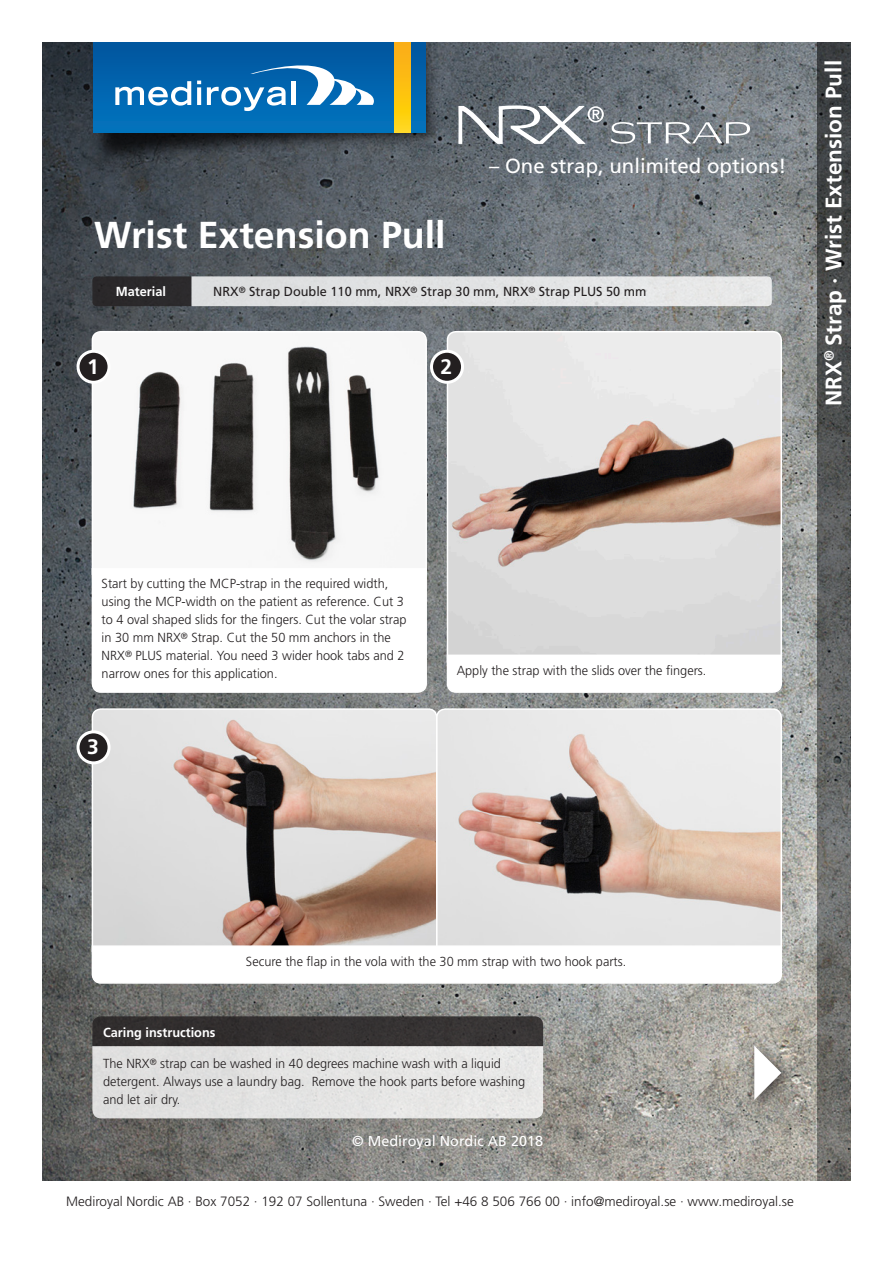
<style>
.page{position:relative;width:893px;height:1263px;background:#fff}
.page>*{position:absolute;margin:0;border:0;box-sizing:border-box;transform-origin:0 0}
.t1{font:700 37.5px "Frutiger";color:#fff}
.t2{font:700 22.5px "Frutiger";color:#fff}
.t3{font:700 21px "Frutiger";color:#fff}
.t4{font:20.4px "Frutiger";color:#fff}
.t5{font:14.4px "Frutiger";color:#fff}
.t6{font:300 13.5px "Frutiger";color:#231f20}
.t7{font:300 13.2px/18px "Frutiger";color:#231f20}
.t8{font:13.2px "Frutiger";color:#231f20}
.t9{font:700 13.2px "Frutiger";color:#fff}
</style>
<div class="page">
<img style="left:43px;top:43px;width:775px;height:1137px">
<svg style="left:818px;top:43px;width:32px;height:1137px;background:#5a5b5b"></svg>
<svg style="left:611px;top:122px;width:139px;height:22px;background:#92979c"></svg>
<svg style="left:458px;top:105px;width:146px;height:39px"></svg>
<svg style="left:91px;top:330px;width:337px;height:237px"></svg>
<svg style="left:446px;top:330px;width:337px;height:324px;background:#cec8c5"></svg>
<svg style="left:91px;top:567px;width:337px;height:127px"></svg>
<svg style="left:446px;top:654px;width:337px;height:40px"></svg>
<img style="left:68px;top:43px;width:383px;height:144px">
<div style="left:94px;top:43px;width:331px;height:89px;background:linear-gradient(to bottom,#04579c,#0676bc)"></div>
<svg style="left:394px;top:43px;width:16px;height:89px"></svg>
<svg style="left:115px;top:81px;width:76px;height:25px"></svg>
<svg style="left:197px;top:81px;width:4px;height:3px"></svg>
<svg style="left:197px;top:87px;width:4px;height:18px"></svg>
<svg style="left:207px;top:62px;width:167px;height:49px"></svg>
<svg style="left:92px;top:1016px;width:451px;height:102px;background:#aeadad"></svg>
<svg style="left:92px;top:276px;width:680px;height:30px;background:#c5c6c7"></svg>
<div style="left:78px;top:351px;width:31px;height:31px;background:#231f20;border-radius:50%"></div>
<div style="left:77px;top:350px;width:34px;height:34px;border:3px solid #fff;border-radius:50%"></div>
<div style="left:431px;top:351px;width:31px;height:31px;background:#231f20;border-radius:50%"></div>
<div style="left:430px;top:350px;width:34px;height:34px;border:3px solid #fff;border-radius:50%"></div>
<div style="left:744px;top:1037px;width:54px;height:79px;background:#231f20;opacity:.65"></div>
<svg style="left:754px;top:1046px;width:27px;height:54px"></svg>
<svg style="left:91px;top:708px;width:344px;height:237px;background:#c6b8b1"></svg>
<svg style="left:435px;top:708px;width:348px;height:237px;background:#d5cac5"></svg>
<svg style="left:91px;top:945px;width:692px;height:39px"></svg>
<div style="left:78px;top:732px;width:31px;height:31px;background:#231f20;border-radius:50%"></div>
<div style="left:77px;top:730px;width:34px;height:34px;border:3px solid #fff;border-radius:50%"></div>
<h1 class="t1" style="left:94px;top:213px;width:353px">Wrist Extension Pull</h1>
<h3 class="t4" style="left:489px;top:154px;width:299px">– One strap, unlimited options!</h3>
<p class="t9" style="left:116px;top:284px;width:52px">Material</p>
<p class="t8" style="left:213px;top:284px;width:435px">NRX<sup>®</sup> Strap Double 110 mm, NRX<sup>®</sup> Strap 30 mm, NRX<sup>®</sup> Strap PLUS 50 mm</p>
<h3 class="t3" style="left:87px;top:354px;width:13px">1</h3>
<h3 class="t3" style="left:441px;top:354px;width:13px">2</h3>
<h2 class="t2" style="left:820px;top:406px;width:347px;rotate:-90deg">NRX<sup>®</sup> Strap · Wrist Extension Pull</h2>
<p class="t7" style="left:102px;top:575px;width:306px">Start by cutting the MCP-strap in the required width, using the MCP-width on the patient as reference. Cut 3 to 4 oval shaped slids for the fingers. Cut the volar strap in 30 mm NRX<sup>®</sup> Strap. Cut the 50 mm anchors in the NRX<sup>®</sup> PLUS material. You need 3 wider hook tabs and 2 narrow ones for this application.</p>
<h3 class="t3" style="left:87px;top:735px;width:13px">3</h3>
<p class="t7" style="left:457px;top:661px;width:251px">Apply the strap with the slids over the fingers.</p>
<p class="t7" style="left:246px;top:952px;width:382px">Secure the flap in the vola with the 30 mm strap with two hook parts.</p>
<p class="t9" style="left:103px;top:1025px;width:114px">Caring instructions</p>
<p class="t7" style="left:103px;top:1054px;width:424px">The NRX<sup>®</sup> strap can be washed in 40 degrees machine wash with a liquid detergent. Always use a laundry bag. Remove the hook parts before washing and let air dry.</p>
<p class="t5" style="left:352px;top:1132px;width:192px">© Mediroyal Nordic AB 2018</p>
<p class="t6" style="left:66px;top:1194px;width:729px">Mediroyal Nordic AB · Box 7052 · 192 07 Sollentuna · Sweden · Tel +46 8 506 766 00 · info@mediroyal.se · www.mediroyal.se</p>
</div>
